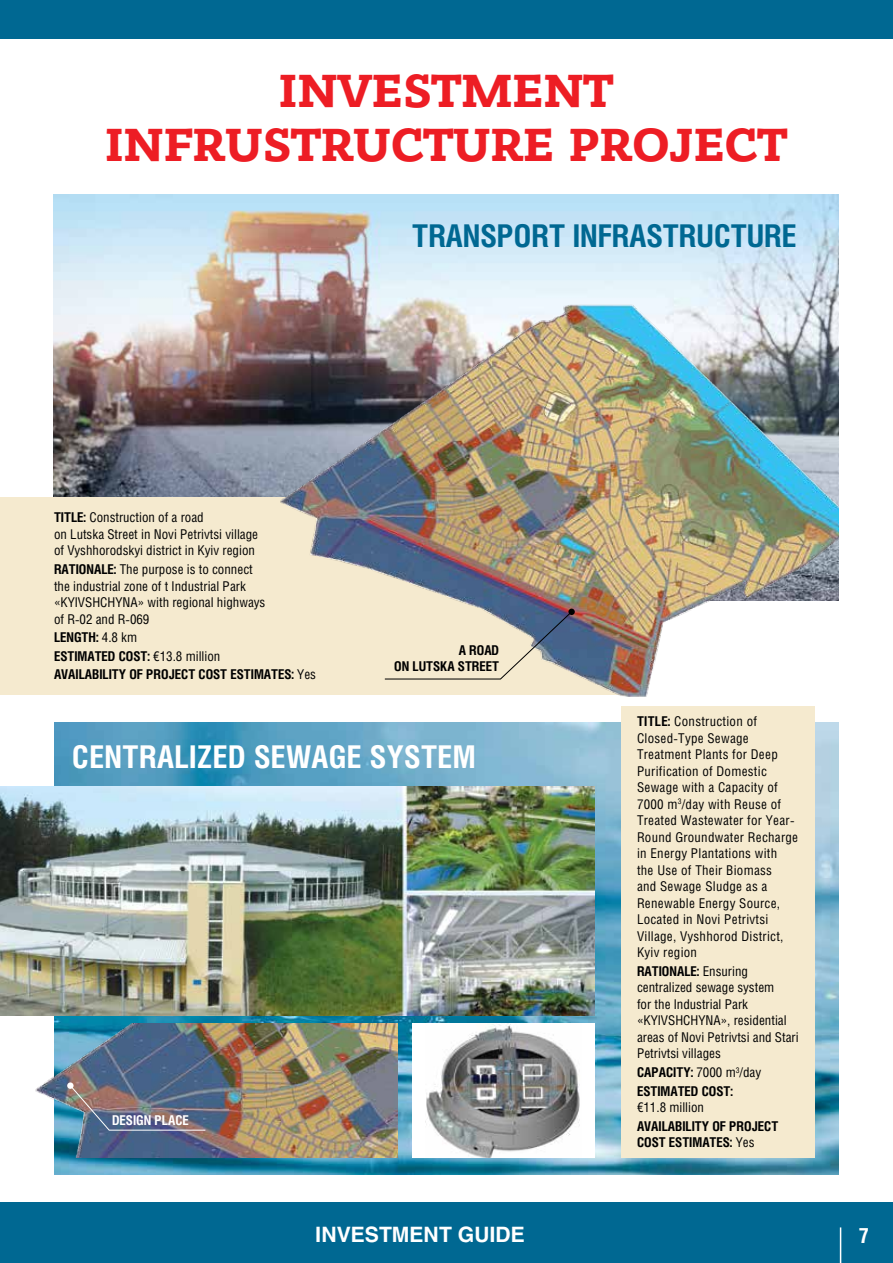
<style>
.page{position:relative;width:893px;height:1263px;background:#fff}
.page>*{position:absolute;margin:0;border:0;box-sizing:border-box;transform-origin:0 0}
.t1{font:700 49.5px/53.4px "Bandera Pro";color:#ed1d24;text-align:center}
.t2{font:700 31.35px "Helios Cond C";color:#006892}
.t3{font:700 31.35px "Helios Cond C";letter-spacing:.015em;color:#fff}
.t4{font:700 21px "Helios C";color:#fff}
.t5{font:700 21px "Helios Cond C";color:#fff}
.t6{font:13.5px/16.5px "Helios Cond C";color:#000}
.t7{font:13.5px/16.5px "Helios Cond C";letter-spacing:.02em;color:#000}
.t8{font:700 13.5px/18.6px "Helios Cond C";color:#000}
.t9{font:700 13.5px "Helios Cond C";color:#fff}
.s1{font-weight:700}
.s2{font-weight:400}
</style>
<div class="page">
<div style="left:0;top:1202px;width:893px;height:61px;background:#006892"></div>
<hr style="left:840px;top:1227px;width:1px;height:36px;background:#fff">
<div style="left:0;top:0;width:893px;height:39px;background:#006892"></div>
<img style="left:54px;top:194px;width:785px;height:304px">
<img style="left:54px;top:723px;width:785px;height:452px">
<div style="left:0;top:498px;width:643px;height:197px;background:#f5eacf"></div>
<img style="left:276px;top:303px;width:563px;height:394px">
<svg style="left:384px;top:610px;width:189px;height:70px"></svg>
<div style="left:568px;top:609px;width:7px;height:6px;background:#000;border-radius:50%"></div>
<div style="left:621px;top:706px;width:193px;height:452px;background:#f5eacf"></div>
<img style="left:0;top:787px;width:594px;height:228px">
<img style="left:35px;top:1023px;width:363px;height:135px">
<div style="left:412px;top:1023px;width:182px;height:135px;background:#fff"></div>
<img style="left:425px;top:1023px;width:155px;height:135px">
<img style="left:70px;top:1085px;width:136px;height:46px">
<div style="left:67px;top:1082px;width:7px;height:7px;background:#fff;border-radius:50%"></div>
<h1 class="t1" style="left:105px;top:66px;width:683px">INVESTMENT<br>INFRUSTRUCTURE PROJECT</h1>
<h2 class="t2" style="left:412px;top:217px;width:386px">TRANSPORT INFRASTRUCTURE</h2>
<p class="t6" style="left:54px;top:509px;width:206px"><span class="s1">TITLE:</span> Construction of a road<br>on Lutska Street in Novi Petrivtsi village of Vyshhorodskyi district in Kyiv region</p>
<p class="t6" style="left:54px;top:561px;width:213px"><span class="s1">RATIONALE:</span> The purpose is to connect the industrial zone of t Industrial Park «KYIVSHCHYNA» with regional highways of R-02 and R-069</p>
<p class="t8" style="left:54px;top:628px;width:264px">LENGTH: <span class="s2">4.8 km<br></span>ESTIMATED COST: <span class="s2">€13.8 million<br></span>AVAILABILITY OF PROJECT COST ESTIMATES: <span class="s2">Yes</span></p>
<p class="t8" style="left:394px;top:641px;width:107px;line-height:16.5px;text-align:right">A ROAD<br>ON LUTSKA STREET</p>
<h2 class="t3" style="left:72px;top:737px;width:405px">CENTRALIZED SEWAGE SYSTEM</h2>
<p class="t9" style="left:112px;top:1112px;width:78px">DESIGN PLACE</p>
<p class="t7" style="left:637px;top:713px;width:163px"><span class="s1">TITLE:</span> Construction of<br>Closed-Type Sewage<br>Treatment Plants for Deep<br>Purification of Domestic<br>Sewage with a Capacity of<br>7000 m<sup>3</sup>/day with Reuse of<br>Treated Wastewater for Year-<br>Round Groundwater Recharge in Energy Plantations with<br>the Use of Their Biomass<br>and Sewage Sludge as a<br>Renewable Energy Source,<br>Located in Novi Petrivtsi<br>Village, Vyshhorod District,<br>Kyiv region</p>
<p class="t6" style="left:637px;top:962px;width:163px"><span class="s1">RATIONALE:</span> Ensuring centralized sewage system<br>for the Industrial Park «KYIVSHCHYNA», residential areas of Novi Petrivtsi and Stari<br>Petrivtsi villages</p>
<p class="t8" style="left:637px;top:1062px;width:126px">CAPACITY: <span class="s2">7000 m</span><sup>3</sup><span class="s2">/day<br></span>ESTIMATED COST:</p>
<p class="t6" style="left:637px;top:1099px;width:69px">€11.8 million</p>
<p class="t8" style="left:637px;top:1117px;width:143px;line-height:16.5px">AVAILABILITY OF PROJECT<br>COST ESTIMATES: <span class="s2">Yes</span></p>
<h3 class="t4" style="left:315px;top:1222px;width:211px">INVESTMENT GUIDE</h3>
<h3 class="t5" style="left:859px;top:1222px;width:11px">7</h3>
</div>
